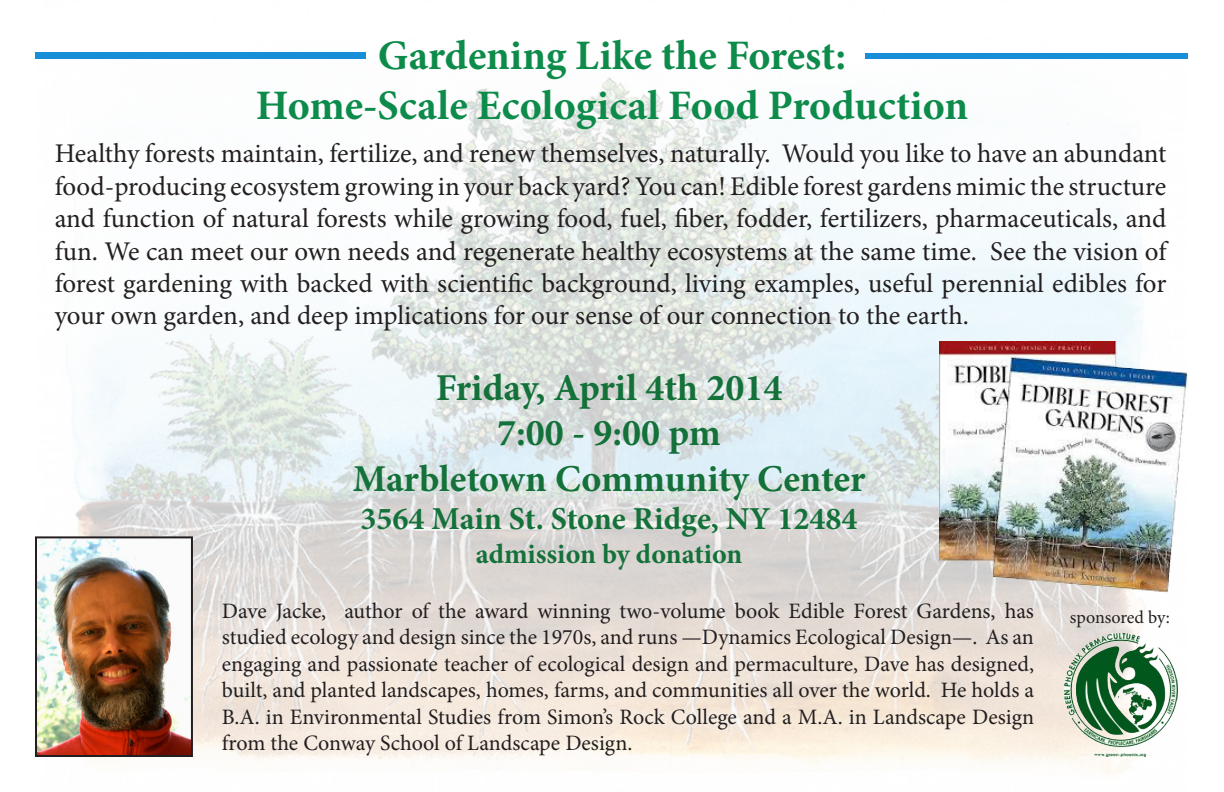
<style>
.page{position:relative;width:1224px;height:792px;background:#fff}
.page>*{position:absolute;margin:0;border:0;box-sizing:border-box;transform-origin:0 0}
.t1{font:700 42px "Minion Pro";color:#0d8b4a}
.t2{font:700 38px "Minion Pro";color:#14713a}
.t3{font:700 32px "Minion Pro";color:#14713a}
.t4{font:700 28px "Minion Pro";color:#14713a}
.t5{font:27px/32.4px "Minion Pro";color:#231f20;text-align:justify}
.t6{font:22px/26.4px "Minion Pro";color:#231f20;text-align:justify}
.t7{font:18px "Minion Pro";letter-spacing:-.01em;color:#231f20}
</style>
<div class="page">
<img style="left:36px;top:53px;width:1110px;height:721px">
<img style="left:38px;top:539px;width:152px;height:215px">
<div style="left:35px;top:536px;width:158px;height:221px;border:2px solid #231f20"></div>
<img style="left:1064px;top:634px;width:114px;height:122px">
<img style="left:939px;top:342px;width:249px;height:252px">
<div style="left:35px;top:52px;width:331px;height:6px;background:#178fd8"></div>
<div style="left:866px;top:53px;width:322px;height:6px;background:#178fd8"></div>
<p class="t1" style="left:378px;top:26px;width:470px">Gardening Like the Forest:</p>
<p class="t1" style="left:256px;top:76px;width:714px">Home-Scale Ecological Food Production</p>
<p class="t5" style="left:55px;top:138px;width:1113px">Healthy forests maintain, fertilize, and renew themselves, naturally. Would you like to have an abundant food-producing ecosystem growing in your back yard? You can! Edible forest gardens mimic the structure and function of natural forests while growing food, fuel, fiber, fodder, fertilizers, pharmaceuticals, and fun. We can meet our own needs and regenerate healthy ecosystems at the same time. See the vision of forest gardening with backed with scientific background, living examples, useful perennial edibles for your own garden, and deep implications for our sense of our connection to the earth.</p>
<p class="t2" style="left:436px;top:361px;width:348px">Friday, April 4th 2014</p>
<p class="t2" style="left:497px;top:406px;width:225px">7:00 - 9:00 pm</p>
<p class="t2" style="left:353px;top:452px;width:514px">Marbletown Community Center</p>
<p class="t3" style="left:361px;top:496px;width:498px">3564 Main St. Stone Ridge, NY 12484</p>
<p class="t4" style="left:476px;top:534px;width:268px">admission by donation</p>
<p class="t6" style="left:222px;top:598px;width:814px">Dave Jacke, author of the award winning two-volume book Edible Forest Gardens, has studied ecology and design since the 1970s, and runs —Dynamics Ecological Design—. As an engaging and passionate teacher of ecological design and permaculture, Dave has designed, built, and planted landscapes, homes, farms, and communities all over the world. He holds a B.A. in Environmental Studies from Simon’s Rock College and a M.A. in Landscape Design from the Conway School of Landscape Design.</p>
<p class="t7" style="left:1070px;top:605px;width:102px">sponsored by:</p>
</div>
